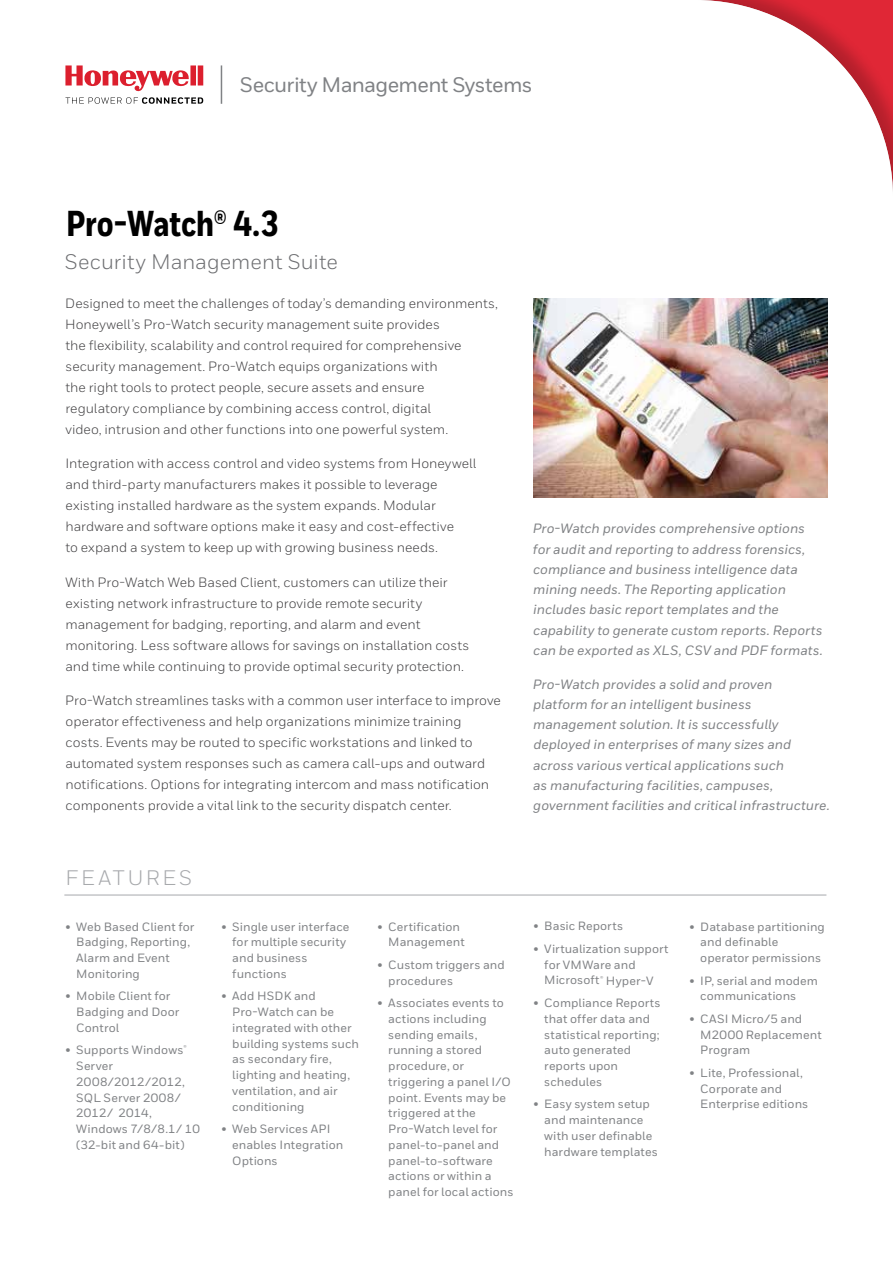
<style>
.page{position:relative;width:893px;height:1263px;background:#fff}
.page>*{position:absolute;margin:0;border:0;box-sizing:border-box;transform-origin:0 0}
.t1{font:800 36px "Honeywell Cond";letter-spacing:-.005em;color:#000}
.t2{font:500 21px "Honeywell Sans";letter-spacing:-.03em;color:#808285}
.t3{font:21px "Honeywell Sans";letter-spacing:.005em;color:#6d6e71}
.t4{font:21px "Honeywell Sans";letter-spacing:.135em;color:#a7a9ac}
.t5{font:13.5px/21px "Honeywell Sans";color:#414042}
.t6{font:italic 500 13.5px/20.2px "Honeywell Sans";color:#808285}
.t7{font:500 12px/15.8px "Honeywell Sans";letter-spacing:.005em;color:#808285}
</style>
<div class="page">
<svg style="left:65px;top:65px;width:138px;height:26px"></svg>
<svg style="left:65px;top:97px;width:138px;height:7px"></svg>
<hr style="left:221px;top:65px;width:1px;height:39px;background:#808285">
<img style="left:533px;top:298px;width:294px;height:199px">
<hr style="left:64px;top:895px;width:762px;height:1px;background:#a7a9ac">
<h2 class="t2" style="left:240px;top:72px;width:294px">Security Management Systems</h2>
<h1 class="t1" style="left:66px;top:202px;width:215px">Pro-Watch® 4.3</h1>
<h2 class="t3" style="left:65px;top:249px;width:275px">Security Management Suite</h2>
<p class="t5" style="left:65px;top:292px;width:434px">Designed to meet the challenges of today’s demanding environments, Honeywell’s Pro-Watch security management suite provides<br>the flexibility, scalability and control required for comprehensive security management. Pro-Watch equips organizations with<br>the right tools to protect people, secure assets and ensure<br>regulatory compliance by combining access control, digital<br>video, intrusion and other functions into one powerful system.</p>
<p class="t5" style="left:65px;top:453px;width:413px">Integration with access control and video systems from Honeywell and third-party manufacturers makes it possible to leverage existing installed hardware as the system expands. Modular hardware and software options make it easy and cost-effective<br>to expand a system to keep up with growing business needs.</p>
<p class="t5" style="left:65px;top:571px;width:405px">With Pro-Watch Web Based Client, customers can utilize their existing network infrastructure to provide remote security management for badging, reporting, and alarm and event monitoring. Less software allows for savings on installation costs and time while continuing to provide optimal security protection.</p>
<p class="t5" style="left:65px;top:690px;width:437px">Pro-Watch streamlines tasks with a common user interface to improve operator effectiveness and help organizations minimize training costs. Events may be routed to specific workstations and linked to automated system responses such as camera call-ups and outward notifications. Options for integrating intercom and mass notification components provide a vital link to the security dispatch center.</p>
<p class="t6" style="left:533px;top:519px;width:292px">Pro-Watch provides comprehensive options for audit and reporting to address forensics, compliance and business intelligence data mining needs. The Reporting application includes basic report templates and the capability to generate custom reports. Reports can be exported as XLS, CSV and PDF formats.</p>
<p class="t6" style="left:533px;top:674px;width:299px">Pro-Watch provides a solid and proven platform for an intelligent business management solution. It is successfully deployed in enterprises of many sizes and across various vertical applications such<br>as manufacturing facilities, campuses, government facilities and critical infrastructure.</p>
<h2 class="t4" style="left:65px;top:865px;width:128px">FEATURES</h2>
<p class="t7" style="left:76px;top:919px;width:120px;text-indent:-11px">• Web Based Client for<br>Badging, Reporting,<br>Alarm and Event<br>Monitoring</p>
<p class="t7" style="left:76px;top:988px;width:105px;text-indent:-11px">• Mobile Client for<br>Badging and Door<br>Control</p>
<p class="t7" style="left:76px;top:1042px;width:125px;text-indent:-11px">• Supports Windows<sup>®<br></sup>Server<br>2008/2012/2012,<br>SQL Server 2008/<br>2012/ 2014,<br>Windows 7/8/8.1/ 10 (32-bit and 64-bit)</p>
<p class="t7" style="left:232px;top:919px;width:119px;text-indent:-11px">• Single user interface for multiple security and business functions</p>
<p class="t7" style="left:232px;top:988px;width:128px;text-indent:-11px">• Add HSDK and<br>Pro-Watch can be integrated with other building systems such as secondary fire, lighting and heating, ventilation, and air conditioning</p>
<p class="t7" style="left:232px;top:1121px;width:113px;text-indent:-11px">• Web Services API enables Integration<br>Options</p>
<p class="t7" style="left:388px;top:919px;width:78px;text-indent:-11px">• Certification<br>Management</p>
<p class="t7" style="left:388px;top:957px;width:118px;text-indent:-11px">• Custom triggers and procedures</p>
<p class="t7" style="left:388px;top:995px;width:127px;text-indent:-11px">• Associates events to actions including sending emails, running a stored procedure, or triggering a panel I/O point. Events may be triggered at the<br>Pro-Watch level for panel-to-panel and panel-to-software actions or within a panel for local actions</p>
<p class="t7" style="left:533px;top:919px;width:91px">• Basic Reports</p>
<p class="t7" style="left:544px;top:941px;width:126px;text-indent:-11px">• Virtualization support for VMWare and<br>Microsoft<sup>®</sup> Hyper-V</p>
<p class="t7" style="left:544px;top:995px;width:118px;text-indent:-11px">• Compliance Reports that offer data and statistical reporting; auto generated reports upon schedules</p>
<p class="t7" style="left:544px;top:1096px;width:115px;text-indent:-11px">• Easy system setup and maintenance with user definable hardware templates</p>
<p class="t7" style="left:700px;top:919px;width:126px;text-indent:-11px">• Database partitioning and definable operator permissions</p>
<p class="t7" style="left:700px;top:973px;width:119px;text-indent:-11px">• IP, serial and modem communications</p>
<p class="t7" style="left:700px;top:1011px;width:123px;text-indent:-11px">• CASI Micro/5 and<br>M2000 Replacement<br>Program</p>
<p class="t7" style="left:700px;top:1065px;width:110px;text-indent:-11px">• Lite, Professional,<br>Corporate and<br>Enterprise editions</p>
</div>
